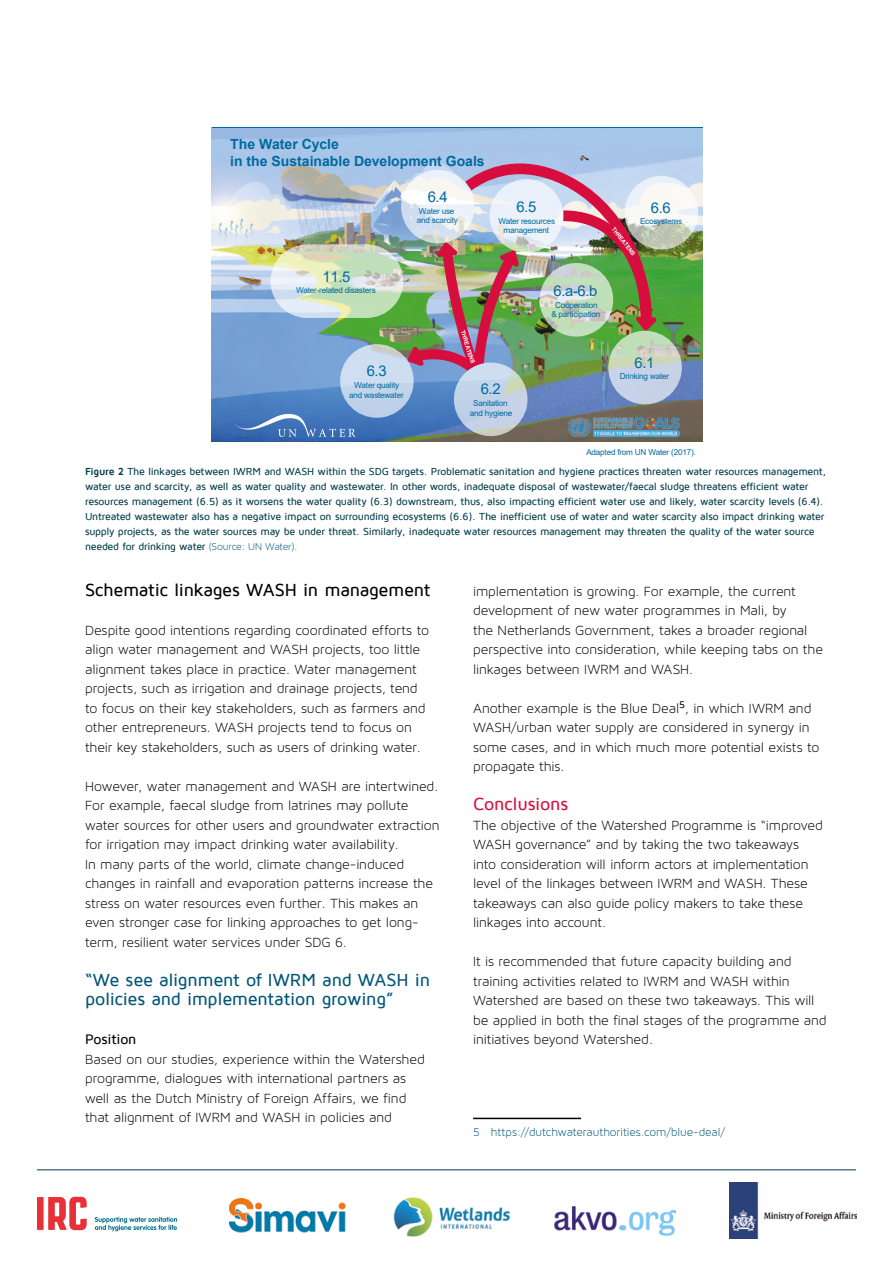
<style>
.page{position:relative;width:893px;height:1263px;background:#fff}
.page>*{position:absolute;margin:0;border:0;box-sizing:border-box;transform-origin:0 0}
.t1{font:500 18px/19.5px "Maven Pro";letter-spacing:-.015em;color:#005677}
.t2{font:500 18px "Maven Pro";letter-spacing:-.015em;color:#000}
.t3{font:500 18px "Maven Pro";letter-spacing:-.015em;color:#d60d3d}
.t4{font:14.85px "Arial";color:#00699e}
.t5{font:14.25px/19.5px "Maven Pro Light 300";letter-spacing:-.005em;color:#000}
.t6{font:500 14.25px "Maven Pro";letter-spacing:-.015em;color:#000}
.t7{font:700 13.95px/16.5px "Arial";color:#00699e}
.t8{font:12px "Maven Pro Light 300";letter-spacing:-.005em;color:#005677}
.t9{font:500 10.5px/15px "Maven Pro";letter-spacing:-.025em;color:#003c4b}
.t10{font:8.1px/9.6px "Arial";letter-spacing:-.025em;color:#00699e;text-align:center}
.t11{font:700 5.7px "Arial";color:#fff}
.s1{font-weight:700}
.s2{font-family:"Maven Pro Light 300";font-weight:400;color:#005677}
</style>
<div class="page">
<hr style="left:473px;top:1118px;width:108px;height:1px;background:#000">
<hr style="left:37px;top:1169px;width:819px;height:1px;background:#003c4b">
<img style="left:729px;top:1182px;width:127px;height:56px">
<svg style="left:48px;top:1197px;width:39px;height:33px"></svg>
<div style="left:37px;top:1197px;width:7px;height:33px;background:#e73037"></div>
<svg style="left:95px;top:1217px;width:82px;height:14px"></svg>
<img style="left:229px;top:1198px;width:117px;height:35px">
<img style="left:555px;top:1206px;width:121px;height:29px">
<img style="left:393px;top:1197px;width:117px;height:40px">
<img style="left:212px;top:128px;width:490px;height:313px">
<svg style="left:401px;top:170px;width:74px;height:73px"></svg>
<svg style="left:340px;top:344px;width:74px;height:74px;background:#c6d6e9"></svg>
<img style="left:407px;top:159px;width:251px;height:277px">
<svg style="left:625px;top:176px;width:73px;height:73px;fill:#f6f6f5"></svg>
<svg style="left:608px;top:331px;width:74px;height:73px;background:#c6d3d2"></svg>
<svg style="left:490px;top:179px;width:73px;height:74px;background:#e7eef3"></svg>
<svg style="left:540px;top:263px;width:73px;height:74px;background:#c6d8c3"></svg>
<svg style="left:270px;top:244px;width:133px;height:74px;background:#d4e1cb"></svg>
<img style="left:569px;top:417px;width:110px;height:20px">
<svg style="left:235px;top:414px;width:120px;height:23px;background:#5481be"></svg>
<p class="t7" style="left:230px;top:136px;width:256px">The Water Cycle<br>in the Sustainable Development Goals</p>
<p class="t4" style="left:323px;top:266px;width:29px">11.5</p>
<p class="t10" style="left:296px;top:286px;width:81px">Water-related disasters</p>
<p class="t4" style="left:428px;top:187px;width:21px">6.4</p>
<p class="t10" style="left:417px;top:206px;width:43px;text-align:left">Water use and scarcity</p>
<p class="t11" style="left:466px;top:329px;width:36px;rotate:72deg">THREATENS</p>
<p class="t4" style="left:516px;top:196px;width:21px">6.5</p>
<p class="t10" style="left:498px;top:216px;width:58px">Water resources management</p>
<p class="t4" style="left:553px;top:280px;width:45px">6.a-6.b</p>
<p class="t10" style="left:551px;top:300px;width:50px">Cooperation &amp; participation</p>
<p class="t4" style="left:367px;top:361px;width:21px">6.3</p>
<p class="t10" style="left:349px;top:380px;width:56px">Water quality and wastewater</p>
<p class="t4" style="left:481px;top:379px;width:21px">6.2</p>
<p class="t10" style="left:470px;top:398px;width:44px">Sanitation and hygiene</p>
<p class="t4" style="left:651px;top:197px;width:21px">6.6</p>
<p class="t10" style="left:640px;top:217px;width:44px">Ecosystems</p>
<p class="t11" style="left:616px;top:226px;width:36px;rotate:52deg">THREATENS</p>
<p class="t4" style="left:635px;top:352px;width:21px">6.1</p>
<p class="t10" style="left:620px;top:372px;width:51px">Drinking water</p>
<p class="t10" style="left:586px;top:447px;width:111px">Adapted from UN Water (2017).</p>
<p class="t9" style="left:85px;top:464px;width:742px"><span class="s1">Figure 2</span> The linkages between IWRM and WASH within the SDG targets. Problematic sanitation and hygiene practices threaten water resources management, water use and scarcity, as well as water quality and wastewater. In other words, inadequate disposal of wastewater/faecal sludge threatens efficient water resources management (6.5) as it worsens the water quality (6.3) downstream, thus, also impacting efficient water use and likely, water scarcity levels (6.4).<br>Untreated wastewater also has a negative impact on surrounding ecosystems (6.6). The inefficient use of water and water scarcity also impact drinking water supply projects, as the water sources may be under threat. Similarly, inadequate water resources management may threaten the quality of the water source needed for drinking water <span class="s2">(Source: UN Water).</span></p>
<p class="t2" style="left:85px;top:580px;width:347px">Schematic linkages WASH in management</p>
<p class="t5" style="left:85px;top:620px;width:346px">Despite good intentions regarding coordinated efforts to align water management and WASH projects, too little alignment takes place in practice. Water management projects, such as irrigation and drainage projects, tend to focus on their key stakeholders, such as farmers and other entrepreneurs. WASH projects tend to focus on their key stakeholders, such as users of drinking water.</p>
<p class="t5" style="left:85px;top:776px;width:356px">However, water management and WASH are intertwined.<br>For example, faecal sludge from latrines may pollute water sources for other users and groundwater extraction for irrigation may impact drinking water availability.<br>In many parts of the world, climate change-induced changes in rainfall and evaporation patterns increase the stress on water resources even further. This makes an even stronger case for linking approaches to get long&shy;term, resilient water services under SDG 6.</p>
<p class="t1" style="left:85px;top:970px;width:347px">“We see alignment of IWRM and WASH in policies and implementation growing”</p>
<p class="t6" style="left:85px;top:1032px;width:53px">Position</p>
<p class="t5" style="left:85px;top:1049px;width:341px">Based on our studies, experience within the Watershed programme, dialogues with international partners as well as the Dutch Ministry of Foreign Affairs, we find that alignment of IWRM and WASH in policies and</p>
<p class="t5" style="left:473px;top:581px;width:351px">implementation is growing. For example, the current development of new water programmes in Mali, by<br>the Netherlands Government, takes a broader regional perspective into consideration, while keeping tabs on the linkages between IWRM and WASH.</p>
<p class="t5" style="left:473px;top:698px;width:348px">Another example is the Blue Deal<sup>5</sup>, in which IWRM and WASH/urban water supply are considered in synergy in some cases, and in which much more potential exists to propagate this.</p>
<p class="t3" style="left:473px;top:794px;width:97px">Conclusions</p>
<p class="t5" style="left:473px;top:815px;width:351px">The objective of the Watershed Programme is “improved WASH governance” and by taking the two takeaways into consideration will inform actors at implementation level of the linkages between IWRM and WASH. These takeaways can also guide policy makers to take these linkages into account.</p>
<p class="t5" style="left:473px;top:951px;width:355px">It is recommended that future capacity building and training activities related to IWRM and WASH within Watershed are based on these two takeaways. This will be applied in both the final stages of the programme and initiatives beyond Watershed.</p>
<p class="t8" style="left:473px;top:1126px;width:253px">5 https://dutchwaterauthorities.com/blue-deal/</p>
</div>
